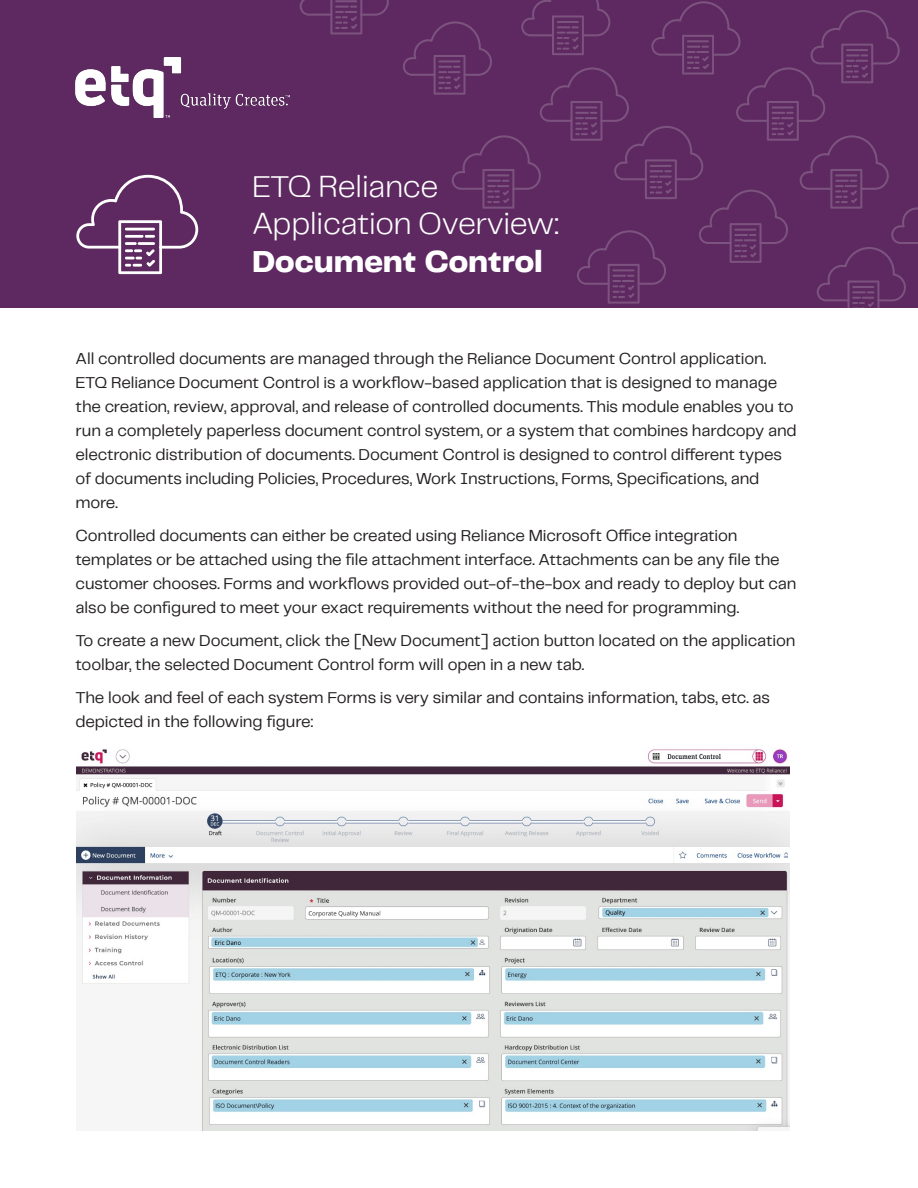
<style>
.page{position:relative;width:918px;height:1188px;background:#fff}
.page>*{position:absolute;margin:0;border:0;box-sizing:border-box;transform-origin:0 0}
.t1{font:300 31.5px/37.8px "Telegraf";letter-spacing:-.015em;color:#fff}
.t2{font:800 31.5px "Telegraf";letter-spacing:-.01em;color:#fff}
.BODY_COPY{font:16.5px/24px "Telegraf";letter-spacing:-.01em;color:#231f20}
</style>
<div class="page">
<div style="left:0;top:0;width:918px;height:308px;background:#5d2960"></div>
<img style="left:76px;top:58px;width:213px;height:60px">
<img style="left:76px;top:749px;width:713px;height:381px">
<svg style="left:76px;top:175px;width:122px;height:99px"></svg>
<svg style="left:300px;top:0;width:89px;height:35px"></svg>
<svg style="left:403px;top:0;width:515px;height:308px"></svg>
<p class="t1" style="left:252px;top:166px;width:308px">ETQ Reliance<br>Application Overview:</p>
<p class="t2" style="left:252px;top:240px;width:292px">Document Control</p>
<p class="BODY_COPY" style="left:76px;top:346px;width:723px">All controlled documents are managed through the Reliance Document Control application.<br>ETQ Reliance Document Control is a workflow-based application that is designed to manage the creation, review, approval, and release of controlled documents. This module enables you to run a completely paperless document control system, or a system that combines hardcopy and electronic distribution of documents. Document Control is designed to control different types of documents including Policies, Procedures, Work Instructions, Forms, Specifications, and more.</p>
<p class="BODY_COPY" style="left:76px;top:523px;width:722px">Controlled documents can either be created using Reliance Microsoft Office integration templates or be attached using the file attachment interface. Attachments can be any file the customer chooses. Forms and workflows provided out-of-the-box and ready to deploy but can also be configured to meet your exact requirements without the need for programming.</p>
<p class="BODY_COPY" style="left:76px;top:628px;width:721px">To create a new Document, click the [New Document] action button located on the application toolbar, the selected Document Control form will open in a new tab.</p>
<p class="BODY_COPY" style="left:76px;top:685px;width:696px">The look and feel of each system Forms is very similar and contains information, tabs, etc. as depicted in the following figure:</p>
</div>
